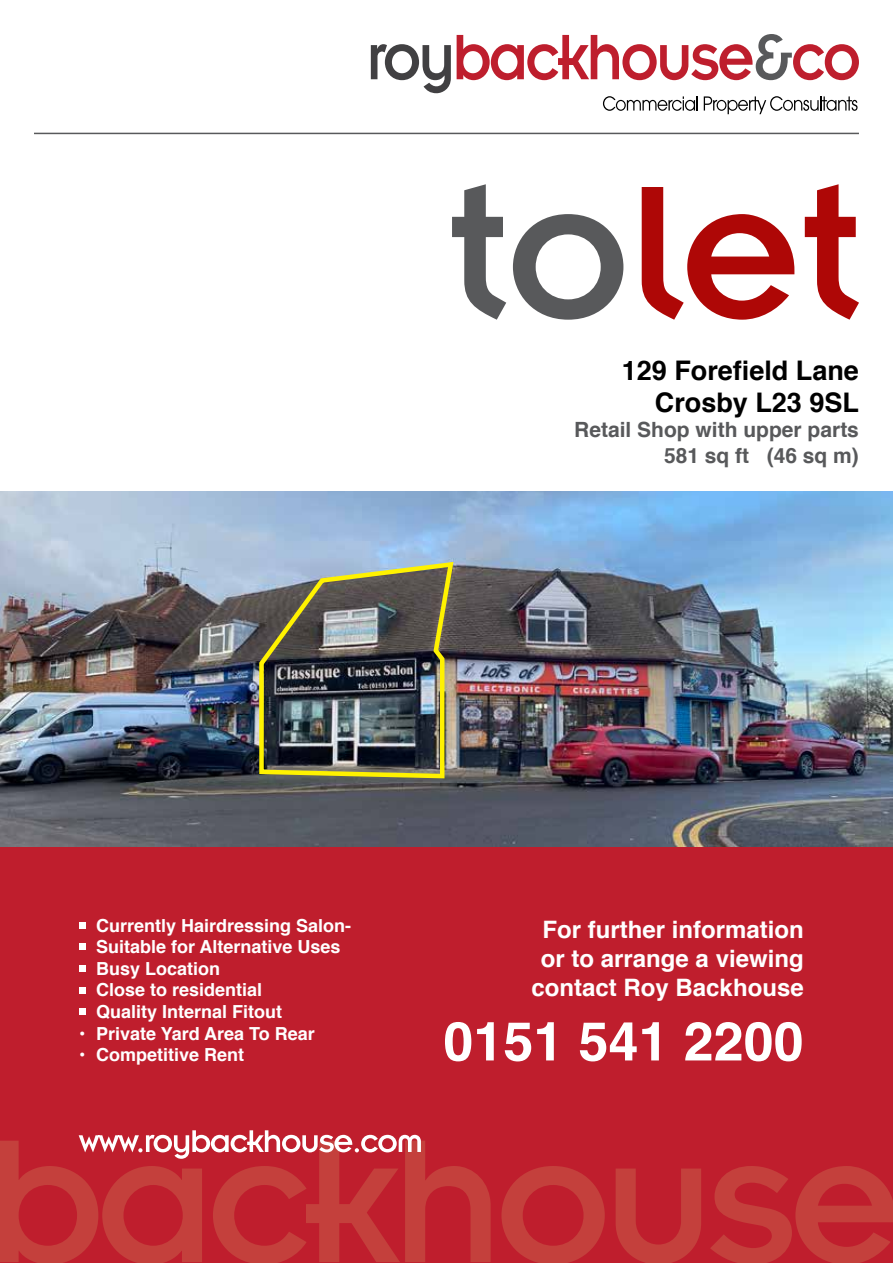
<style>
.page{position:relative;width:893px;height:1263px;background:#fff}
.page>*{position:absolute;margin:0;border:0;box-sizing:border-box;transform-origin:0 0}
.t1{font:207px "Insignia";letter-spacing:-.01em;color:#ae0706}
.t2{font:193.5px "Insignia";letter-spacing:-.04em;color:#c4403c}
.t3{font:700 54px "Helvetica";color:#fff}
.t4{font:700 27px/32.4px "Helvetica";color:#000;text-align:right}
.t5{font:700 24px/28.8px "Helvetica";color:#fff;text-align:center}
.t6{font:700 21px/25.2px "Helvetica";color:#58595b;text-align:right}
.t7{font:700 18px/21.6px "Helvetica";color:#fff;text-align:center}
.s1{color:#58595b}
</style>
<div class="page">
<div style="left:0;top:847px;width:893px;height:416px;background:#bf1e2d"></div>
<hr style="left:34px;top:133px;width:825px;height:1px;background:#58595b">
<svg style="left:79px;top:922px;width:6px;height:6px"></svg>
<div style="left:79px;top:943px;width:6px;height:7px;background:#fff"></div>
<div style="left:79px;top:965px;width:6px;height:7px;background:#fff"></div>
<svg style="left:79px;top:987px;width:6px;height:6px"></svg>
<svg style="left:79px;top:1009px;width:6px;height:6px"></svg>
<svg style="left:371px;top:44px;width:80px;height:49px"></svg>
<svg style="left:457px;top:34px;width:402px;height:46px"></svg>
<svg style="left:603px;top:96px;width:95px;height:15px"></svg>
<svg style="left:704px;top:96px;width:153px;height:18px"></svg>
<img style="left:0;top:491px;width:893px;height:355px">
<svg style="left:79px;top:1130px;width:342px;height:29px"></svg>
<img style="left:257px;top:559px;width:199px;height:221px">
<h1 class="t1" style="left:447px;top:146px;width:416px"><span class="s1">to</span>let</h1>
<h3 class="t4" style="left:622px;top:354px;width:239px">129 Forefield Lane<br>Crosby L23 9SL</h3>
<p class="t6" style="left:574px;top:418px;width:286px">Retail Shop with upper parts<br>581 sq ft (46 sq m)</p>
<p class="t7" style="left:79px;top:915px;width:274px">• Currently Hairdressing Salon-<br>Suitable for Alternative Uses</p>
<p class="t7" style="left:79px;top:958px;width:143px">• Busy Location</p>
<p class="t7" style="left:79px;top:979px;width:185px">• Close to residential</p>
<p class="t7" style="left:79px;top:1001px;width:205px">• Quality Internal Fitout</p>
<p class="t7" style="left:79px;top:1023px;width:237px">• Private Yard Area To Rear</p>
<p class="t7" style="left:79px;top:1044px;width:167px">• Competitive Rent</p>
<h3 class="t5" style="left:532px;top:915px;width:274px">For further information or to arrange a viewing contact Roy Backhouse</h3>
<h3 class="t3" style="left:443px;top:998px;width:362px">0151 541 2200</h3>
<h2 class="t2" style="left:-14px;top:1102px;width:919px">backhouse</h2>
</div>
